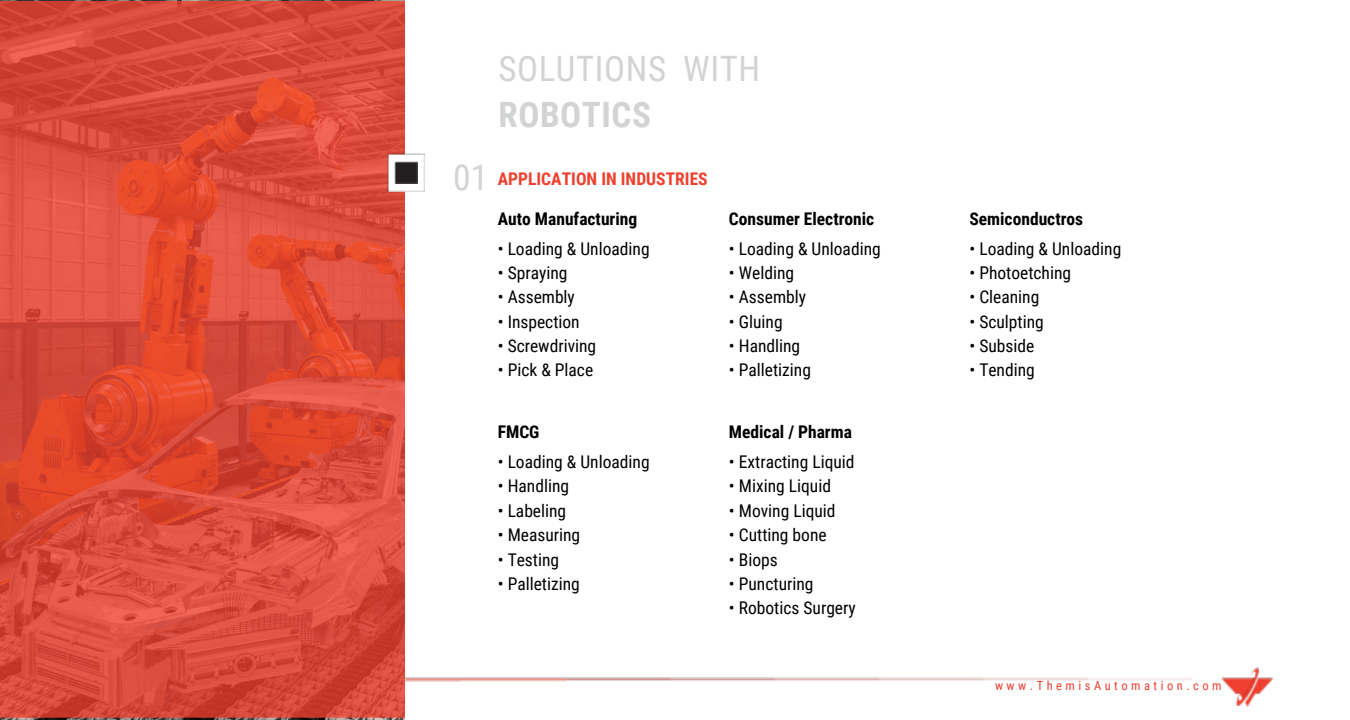
<style>
.page{position:relative;width:1350px;height:720px;background:#fff}
.page>*{position:absolute;margin:0;border:0;box-sizing:border-box;transform-origin:0 0}
.t1{font:35.62px "Roboto Condensed";color:#d1d3d4}
.t2{font:35px/46px "Roboto Condensed";letter-spacing:.015em;color:#d1d3d4}
.t3{font:17.5px "Roboto Condensed";color:#000}
.t4{font:700 17.5px "Roboto Condensed";color:#000}
.t5{font:700 17.5px "Roboto Condensed";color:#ef402f}
.t6{font:12.5px "Roboto Condensed";letter-spacing:.28em;color:#ef402f}
.s1{font-weight:700}
</style>
<div class="page">
<img style="left:1221px;top:678px;width:52px;height:29px">
<img style="left:1236px;top:668px;width:23px;height:38px">
<img style="left:0;top:1px;width:405px;height:717px">
<img style="left:387px;top:154px;width:38px;height:37px">
<img style="left:395px;top:161px;width:22px;height:23px">
<h3 class="t1" style="left:453px;top:157px;width:37px">01</h3>
<h4 class="t2" style="left:499px;top:46px;width:263px">SOLUTIONS WITH<br><span class="s1">ROBOTICS</span></h4>
<h4 class="t5" style="left:498px;top:169px;width:211px">APPLICATION IN INDUSTRIES</h4>
<p class="t4" style="left:498px;top:209px;width:141px">Auto Manufacturing</p>
<p class="t3" style="left:498px;top:238px;width:153px">• Loading &amp; Unloading</p>
<p class="t3" style="left:498px;top:263px;width:71px">• Spraying</p>
<p class="t3" style="left:498px;top:287px;width:79px">• Assembly</p>
<p class="t3" style="left:498px;top:312px;width:83px">• Inspection</p>
<p class="t3" style="left:498px;top:336px;width:100px">• Screwdriving</p>
<p class="t3" style="left:498px;top:360px;width:97px">• Pick &amp; Place</p>
<h4 class="t4" style="left:729px;top:209px;width:147px">Consumer Electronic</h4>
<h2 class="t4" style="left:969px;top:209px;width:115px">Semiconductros</h2>
<p class="t3" style="left:729px;top:238px;width:153px">• Loading &amp; Unloading</p>
<p class="t3" style="left:729px;top:263px;width:67px">• Welding</p>
<p class="t3" style="left:729px;top:287px;width:79px">• Assembly</p>
<p class="t3" style="left:729px;top:312px;width:55px">• Gluing</p>
<p class="t3" style="left:729px;top:336px;width:73px">• Handling</p>
<p class="t3" style="left:729px;top:360px;width:84px">• Palletizing</p>
<p class="t3" style="left:969px;top:238px;width:153px">• Loading &amp; Unloading</p>
<p class="t3" style="left:969px;top:263px;width:103px">• Photoetching</p>
<p class="t3" style="left:969px;top:287px;width:71px">• Cleaning</p>
<p class="t3" style="left:969px;top:312px;width:76px">• Sculpting</p>
<p class="t3" style="left:969px;top:336px;width:66px">• Subside</p>
<p class="t3" style="left:969px;top:360px;width:67px">• Tending</p>
<h3 class="t4" style="left:498px;top:422px;width:43px">FMCG</h3>
<p class="t3" style="left:498px;top:452px;width:153px">• Loading &amp; Unloading</p>
<p class="t3" style="left:498px;top:476px;width:73px">• Handling</p>
<p class="t3" style="left:498px;top:501px;width:70px">• Labeling</p>
<p class="t3" style="left:498px;top:525px;width:84px">• Measuring</p>
<p class="t3" style="left:498px;top:549px;width:63px">• Testing</p>
<p class="t3" style="left:498px;top:574px;width:84px">• Palletizing</p>
<h4 class="t4" style="left:729px;top:422px;width:125px">Medical / Pharma</h4>
<p class="t3" style="left:729px;top:452px;width:127px">• Extracting Liquid</p>
<p class="t3" style="left:729px;top:476px;width:104px">• Mixing Liquid</p>
<p class="t3" style="left:729px;top:501px;width:108px">• Moving Liquid</p>
<p class="t3" style="left:729px;top:525px;width:99px">• Cutting bone</p>
<p class="t3" style="left:729px;top:549px;width:50px">• Biops</p>
<p class="t3" style="left:729px;top:574px;width:86px">• Puncturing</p>
<p class="t3" style="left:729px;top:598px;width:128px">• Robotics Surgery</p>
<h4 class="t6" style="left:995px;top:678px;width:228px">www.ThemisAutomation.com</h4>
</div>
